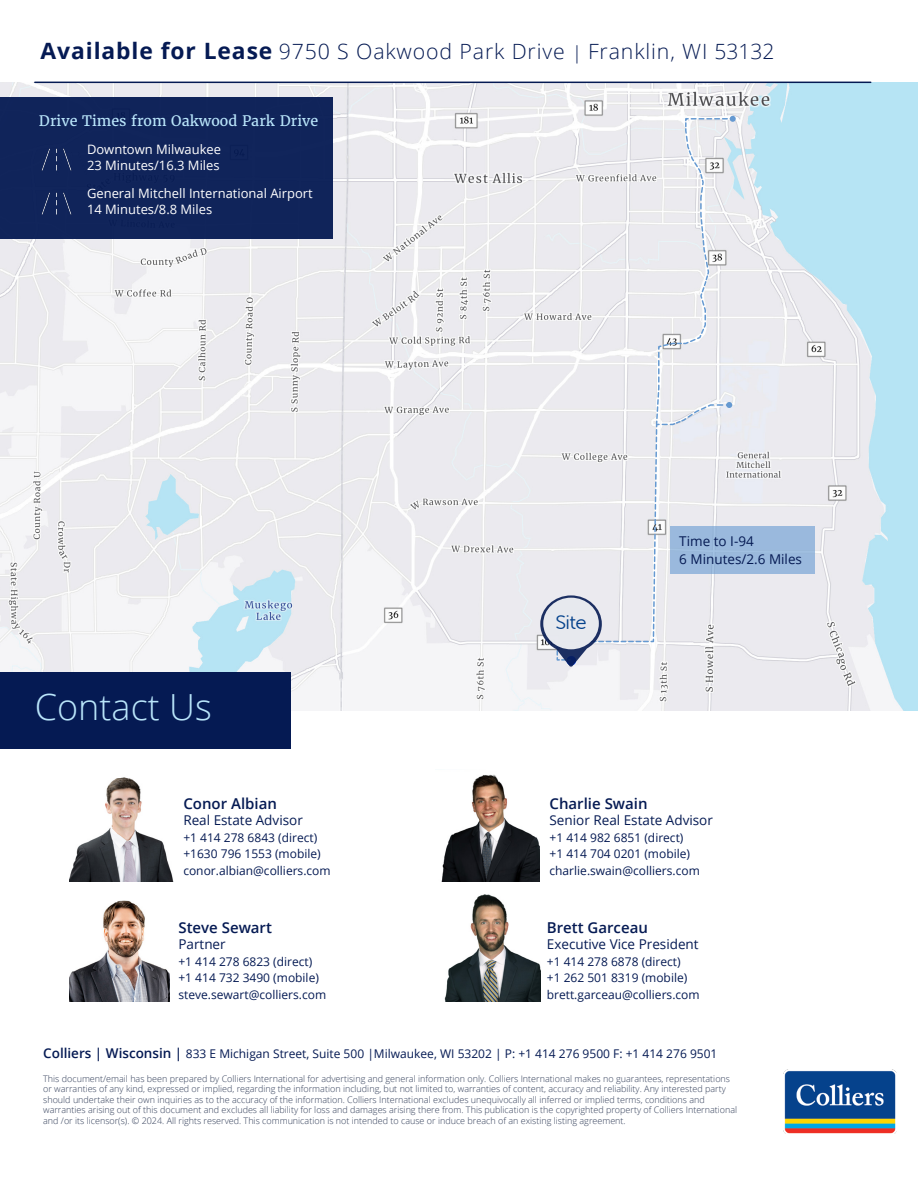
<style>
.page{position:relative;width:918px;height:1188px;background:#fff}
.page>*{position:absolute;margin:0;border:0;box-sizing:border-box;transform-origin:0 0}
.t1{font:300 36px "Open Sans";color:#b9e5fa}
.Retail_High_Street_Header{font:300 21px "Open Sans";letter-spacing:.04em;color:#051a53}
.t2{font:19.5px "Museo Sans Rounded 300";color:#05428c;scale:1.05 1}
.t3{font:600 15px "Open Sans";color:#051a53}
.t4{font:14.4px "Merriweather";color:#b9e5fa}
.Contact_Info{font:13.5px "Open Sans";color:#051a53}
.t5{font:12.9px "Open Sans";color:#fff}
.t6{font:12px/16.5px "Open Sans";color:#051a53}
.t7{font:300 9px/10.5px "Open Sans";color:#323e59}
.s1{font-weight:700;font-size:22.5px}
.s2{font-size:18px}
.s3{font-weight:600;font-size:13.5px}
</style>
<div class="page">
<img style="left:783px;top:1069px;width:113px;height:65px">
<img style="left:69px;top:900px;width:101px;height:101px">
<img style="left:444px;top:894px;width:96px;height:107px">
<img style="left:441px;top:774px;width:98px;height:107px">
<img style="left:69px;top:777px;width:104px;height:104px">
<img style="left:0;top:82px;width:918px;height:629px">
<div style="left:0;top:97px;width:333px;height:141px;background:#10245a"></div>
<img style="left:41px;top:192px;width:31px;height:23px">
<img style="left:41px;top:148px;width:31px;height:23px">
<hr style="left:35px;top:82px;width:836px;height:1px;background:#051a53">
<div style="left:671px;top:526px;width:144px;height:48px;background:#9ab9dd"></div>
<div style="left:0;top:672px;width:291px;height:77px;background:#051a53"></div>
<svg style="left:540px;top:116px;width:196px;height:551px;background:#e6e7ec"></svg>
<div style="left:543px;top:598px;width:56px;height:51px;background:#e7e9ee;border-radius:50%"></div>
<p class="Retail_High_Street_Header" style="left:40px;top:37px;width:736px"><span class="s1">Available for Lease</span> 9750 S Oakwood Park Drive <span class="s2">|</span> Franklin, WI 53132</p>
<p class="t4" style="left:39px;top:112px;width:281px">Drive Times from Oakwood Park Drive</p>
<p class="t5" style="left:87px;top:140px;width:136px">Downtown Milwaukee</p>
<p class="t5" style="left:87px;top:156px;width:134px">23 Minutes/16.3 Miles</p>
<p class="t5" style="left:87px;top:185px;width:227px">General Mitchell International Airport</p>
<p class="t5" style="left:87px;top:200px;width:127px">14 Minutes/8.8 Miles</p>
<p class="t1" style="left:35px;top:682px;width:179px">Contact Us</p>
<p class="t3" style="left:183px;top:793px;width:95px">Conor Albian</p>
<p class="Contact_Info" style="left:183px;top:811px;width:121px">Real Estate Advisor</p>
<p class="t6" style="left:183px;top:829px;width:149px">+1 414 278 6843 (direct) +1630 796 1553 (mobile) conor.albian@colliers.com</p>
<p class="t3" style="left:178px;top:917px;width:95px">Steve Sewart</p>
<p class="Contact_Info" style="left:178px;top:935px;width:49px">Partner</p>
<p class="t6" style="left:178px;top:953px;width:135px">+1 414 278 6823 (direct)</p>
<p class="t6" style="left:178px;top:969px;width:142px">+1 414 732 3490 (mobile)</p>
<p class="t6" style="left:178px;top:986px;width:149px">steve.sewart@colliers.com</p>
<p class="t2" style="left:555px;top:611px;width:31px">Site</p>
<p class="Contact_Info" style="left:679px;top:532px;width:76px">Time to I-94</p>
<p class="Contact_Info" style="left:679px;top:550px;width:124px">6 Minutes/2.6 Miles</p>
<p class="t3" style="left:550px;top:793px;width:100px">Charlie Swain</p>
<p class="Contact_Info" style="left:550px;top:811px;width:165px">Senior Real Estate Advisor</p>
<p class="t6" style="left:550px;top:829px;width:152px">+1 414 982 6851 (direct) +1 414 704 0201 (mobile) charlie.swain@colliers.com</p>
<p class="t3" style="left:547px;top:917px;width:103px">Brett Garceau</p>
<p class="Contact_Info" style="left:547px;top:935px;width:153px">Executive Vice President</p>
<p class="t6" style="left:547px;top:953px;width:154px">+1 414 278 6878 (direct)<br>+1 262 501 8319 (mobile) brett.garceau@colliers.com</p>
<p class="t6" style="left:43px;top:1045px;width:676px"><span class="s3">Colliers | Wisconsin |</span> 833 E Michigan Street, Suite 500 |Milwaukee, WI 53202 | P: +1 414 276 9500 F: +1 414 276 9501</p>
<p class="t7" style="left:43px;top:1073px;width:696px">This document/email has been prepared by Colliers International for advertising and general information only. Colliers International makes no guarantees, representations or warranties of any kind, expressed or implied, regarding the information including, but not limited to, warranties of content, accuracy and reliability. Any interested party should undertake their own inquiries as to the accuracy of the information. Colliers International excludes unequivocally all inferred or implied terms, conditions and warranties arising out of this document and excludes all liability for loss and damages arising there from. This publication is the copyrighted property of Colliers International and /or its licensor(s). © 2024. All rights reserved. This communication is not intended to cause or induce breach of an existing listing agreement.</p>
</div>
